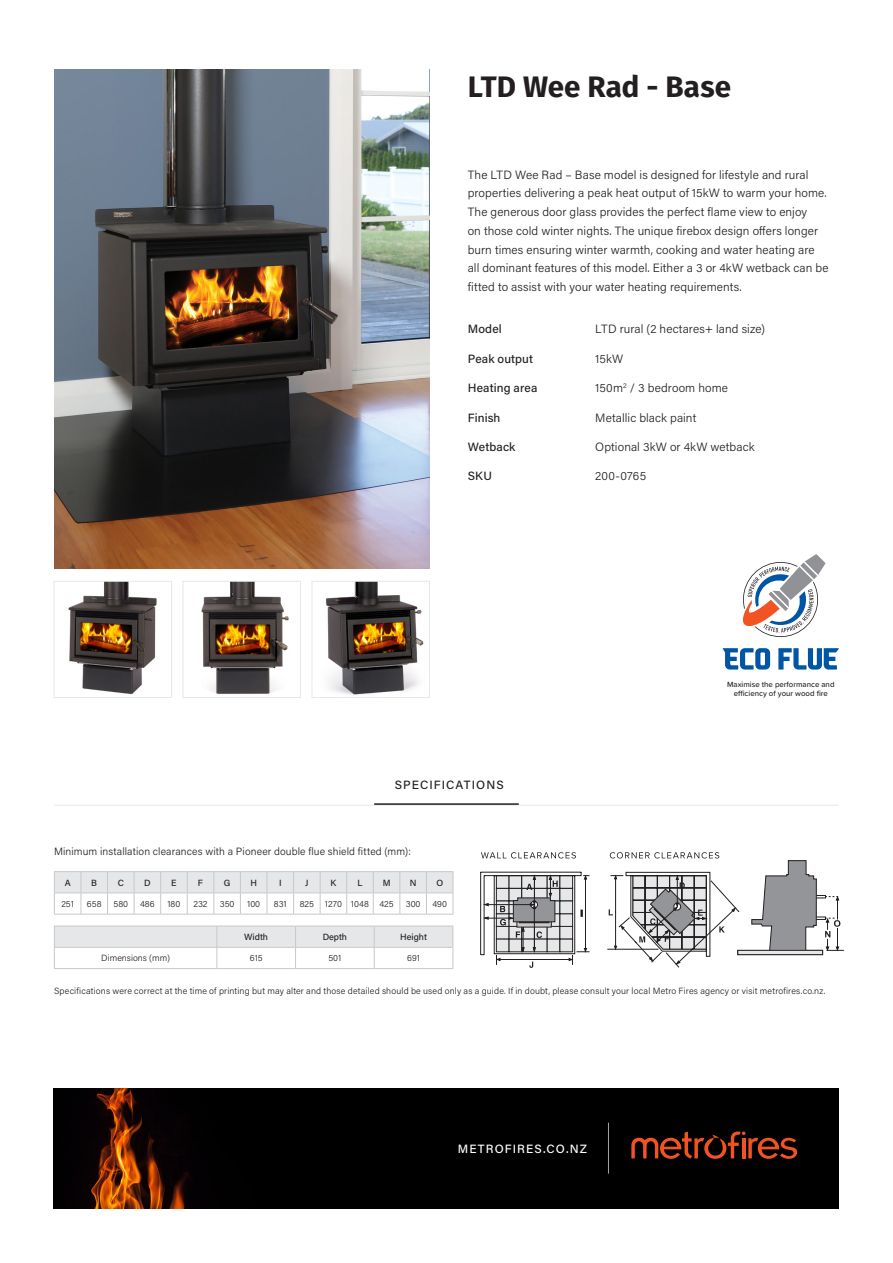
<style>
.page{position:relative;width:893px;height:1263px;background:#fff}
.page>*{position:absolute;margin:0;border:0;box-sizing:border-box;transform-origin:0 0}
.t1{font:700 29.7px "Fira Sans";letter-spacing:-.005em;color:#231f20}
.t2{font:300 12px/18.8px "Acumin Pro";letter-spacing:.01em;color:#231f20}
.t3{font:500 12px "Acumin Pro";letter-spacing:.015em;color:#231f20}
.t4{font:500 12px "Acumin Pro";letter-spacing:.09em;color:#fff}
.t5{font:500 12px "Acumin Pro";letter-spacing:.09em;color:#231f20}
.t6{font:300 10.5px "Acumin Pro";letter-spacing:.015em;color:#231f20}
.t7{font:300 9px "Acumin Pro";letter-spacing:.015em;color:#231f20}
.t8{font:500 9px "Acumin Pro";color:#231f20}
.t9{font:500 7.8px/9px "Proxima Soft";color:#231f20;text-align:center}
</style>
<div class="page">
<div style="left:54px;top:1088px;width:785px;height:121px;background:#000"></div>
<img style="left:88px;top:1088px;width:104px;height:121px">
<hr style="left:54px;top:805px;width:785px;height:1px;background:#e6e7e9">
<hr style="left:374px;top:803px;width:145px;height:2px;background:#231f20">
<svg style="left:742px;top:554px;width:84px;height:83px"></svg>
<svg style="left:723px;top:648px;width:47px;height:21px"></svg>
<svg style="left:778px;top:648px;width:61px;height:21px"></svg>
<svg style="left:480px;top:872px;width:110px;height:96px"></svg>
<hr style="left:488px;top:904px;width:43px;height:1px;background:#231f20">
<hr style="left:585px;top:878px;width:1px;height:71px;background:#231f20">
<svg style="left:481px;top:852px;width:95px;height:6px"></svg>
<svg style="left:607px;top:852px;width:237px;height:116px"></svg>
<svg style="left:631px;top:1131px;width:166px;height:28px"></svg>
<hr style="left:608px;top:1123px;width:1px;height:51px;background:#a3a5aa">
<img style="left:326px;top:583px;width:98px;height:112px">
<div style="left:312px;top:581px;width:118px;height:117px;border:1px solid #e6e7e9"></div>
<img style="left:201px;top:583px;width:88px;height:111px">
<div style="left:183px;top:581px;width:118px;height:117px;border:1px solid #e6e7e9"></div>
<img style="left:68px;top:583px;width:89px;height:112px">
<div style="left:54px;top:581px;width:118px;height:117px;border:1px solid #e6e7e9"></div>
<img style="left:54px;top:69px;width:375px;height:499px">
<svg style="left:54px;top:926px;width:400px;height:42px"></svg>
<hr style="left:54px;top:968px;width:163px;height:1px;background:#c7c8ca">
<hr style="left:217px;top:968px;width:79px;height:1px;background:#c7c8ca">
<hr style="left:296px;top:968px;width:78px;height:1px;background:#c7c8ca">
<hr style="left:374px;top:968px;width:79px;height:1px;background:#c7c8ca">
<svg style="left:54px;top:871px;width:400px;height:44px"></svg>
<h1 class="t1" style="left:468px;top:61px;width:265px">LTD Wee Rad - Base</h1>
<p class="t2" style="left:468px;top:165px;width:362px">The LTD Wee Rad – Base model is designed for lifestyle and rural properties delivering a peak heat output of 15kW to warm your home.<br>The generous door glass provides the perfect flame view to enjoy<br>on those cold winter nights. The unique firebox design offers longer burn times ensuring winter warmth, cooking and water heating are all dominant features of this model. Either a 3 or 4kW wetback can be fitted to assist with your water heating requirements.</p>
<p class="t3" style="left:468px;top:321px;width:36px">Model</p>
<p class="t2" style="left:595px;top:319px;width:171px">LTD rural (2 hectares+ land size)</p>
<p class="t3" style="left:468px;top:350px;width:67px">Peak output</p>
<p class="t2" style="left:595px;top:349px;width:30px">15kW</p>
<p class="t3" style="left:468px;top:380px;width:71px">Heating area</p>
<p class="t2" style="left:595px;top:378px;width:134px">150m<sup>2</sup> / 3 bedroom home</p>
<p class="t3" style="left:468px;top:409px;width:34px">Finish</p>
<p class="t2" style="left:595px;top:407px;width:103px">Metallic black paint</p>
<p class="t3" style="left:468px;top:438px;width:49px">Wetback</p>
<p class="t2" style="left:595px;top:437px;width:161px">Optional 3kW or 4kW wetback</p>
<p class="t3" style="left:468px;top:468px;width:26px">SKU</p>
<p class="t2" style="left:595px;top:466px;width:52px">200-0765</p>
<p class="t5" style="left:395px;top:776px;width:110px">SPECIFICATIONS</p>
<p class="t6" style="left:54px;top:844px;width:358px">Minimum installation clearances with a Pioneer double flue shield fitted (mm):</p>
<p class="t8" style="left:65px;top:876px;width:7px">A</p>
<p class="t8" style="left:91px;top:876px;width:7px">B</p>
<p class="t8" style="left:118px;top:876px;width:8px">C</p>
<p class="t8" style="left:144px;top:876px;width:8px">D</p>
<p class="t8" style="left:171px;top:876px;width:7px">E</p>
<p class="t8" style="left:198px;top:876px;width:7px">F</p>
<p class="t8" style="left:224px;top:876px;width:8px">G</p>
<p class="t8" style="left:250px;top:876px;width:8px">H</p>
<p class="t8" style="left:279px;top:876px;width:4px">I</p>
<p class="t8" style="left:305px;top:876px;width:5px">J</p>
<p class="t8" style="left:330px;top:876px;width:7px">K</p>
<p class="t8" style="left:357px;top:876px;width:7px">L</p>
<p class="t8" style="left:383px;top:876px;width:9px">M</p>
<p class="t8" style="left:410px;top:876px;width:8px">N</p>
<p class="t8" style="left:436px;top:876px;width:8px">O</p>
<p class="t7" style="left:61px;top:897px;width:14px">251</p>
<p class="t7" style="left:87px;top:897px;width:16px">658</p>
<p class="t7" style="left:113px;top:897px;width:16px">580</p>
<p class="t7" style="left:140px;top:897px;width:16px">486</p>
<p class="t7" style="left:167px;top:897px;width:14px">180</p>
<p class="t7" style="left:194px;top:897px;width:16px">232</p>
<p class="t7" style="left:220px;top:897px;width:16px">350</p>
<p class="t7" style="left:247px;top:897px;width:15px">100</p>
<p class="t7" style="left:274px;top:897px;width:14px">831</p>
<p class="t7" style="left:300px;top:897px;width:95px">825 1270 1048 425</p>
<p class="t7" style="left:406px;top:897px;width:16px">300</p>
<p class="t7" style="left:432px;top:897px;width:16px">490</p>
<p class="t8" style="left:244px;top:930px;width:25px">Width</p>
<p class="t8" style="left:323px;top:930px;width:26px">Depth</p>
<p class="t8" style="left:400px;top:930px;width:28px">Height</p>
<p class="t7" style="left:101px;top:952px;width:70px">Dimensions (mm)</p>
<p class="t7" style="left:250px;top:952px;width:14px">615</p>
<p class="t7" style="left:328px;top:952px;width:14px">501</p>
<p class="t7" style="left:407px;top:952px;width:14px">691</p>
<p class="t9" style="left:727px;top:679px;width:109px">Maximise the performance and efficiency of your wood fire</p>
<p class="t7" style="left:54px;top:984px;width:773px">Specifications were correct at the time of printing but may alter and those detailed should be used only as a guide. If in doubt, please consult your local Metro Fires agency or visit metrofires.co.nz.</p>
<p class="t4" style="left:458px;top:1140px;width:131px">METROFIRES.CO.NZ</p>
</div>
